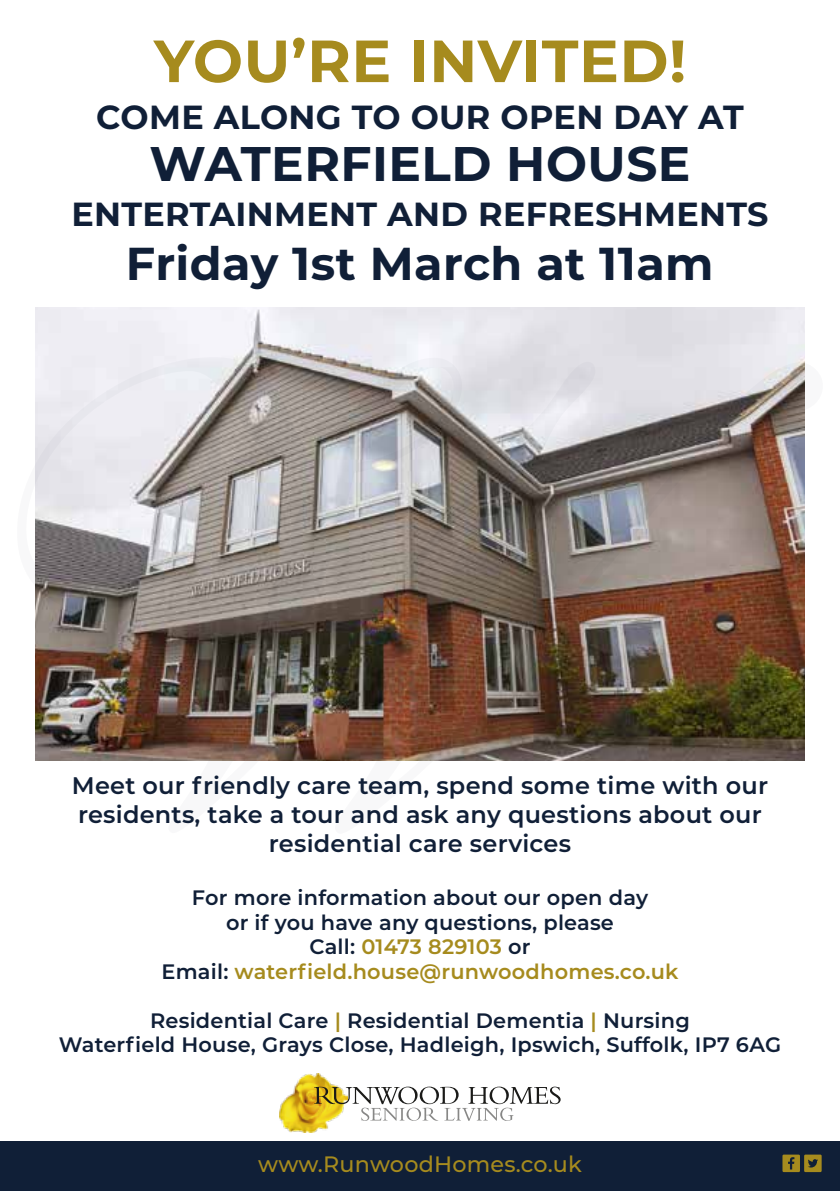
<style>
.page{position:relative;width:840px;height:1191px;background:#fff}
.page>*{position:absolute;margin:0;border:0;box-sizing:border-box;transform-origin:0 0}
.t1{font:700 59.4px "Montserrat";letter-spacing:.01em;color:#a68b1e}
.t2{font:700 48.6px "Montserrat";letter-spacing:.01em;color:#101f37}
.t3{font:700 46px "Montserrat";letter-spacing:.01em;color:#101f37}
.t4{font:700 33.4px "Montserrat";letter-spacing:.01em;color:#101f37}
.t5{font:600 24px/28.8px "Montserrat";letter-spacing:.01em;color:#101f37;text-align:center}
.t6{font:500 22.2px "Montserrat";letter-spacing:.01em;color:#a68b1e}
.t7{font:600 20.8px/24.6px "Montserrat";letter-spacing:.01em;color:#101f37;text-align:center}
.s1{color:#a68b1e}
</style>
<div class="page">
<div style="left:0;top:1141px;width:839px;height:50px;background:#101f37"></div>
<img style="left:279px;top:1073px;width:59px;height:59px">
<svg style="left:314px;top:1086px;width:246px;height:34px"></svg>
<svg style="left:782px;top:1154px;width:39px;height:18px"></svg>
<img style="left:36px;top:307px;width:767px;height:50px">
<img style="left:35px;top:357px;width:770px;height:404px">
<h1 class="t1" style="left:154px;top:18px;width:533px">YOU’RE INVITED!</h1>
<h3 class="t4" style="left:96px;top:93px;width:648px">COME ALONG TO OUR OPEN DAY AT</h3>
<h2 class="t2" style="left:149px;top:129px;width:542px">WATERFIELD HOUSE</h2>
<h3 class="t4" style="left:71px;top:190px;width:698px">ENTERTAINMENT AND REFRESHMENTS</h3>
<h3 class="t3" style="left:126px;top:231px;width:589px">Friday 1st March at 11am</h3>
<p class="t5" style="left:72px;top:770px;width:697px">Meet our friendly care team, spend some time with our residents, take a tour and ask any questions about our residential care services</p>
<p class="t7" style="left:161px;top:884px;width:518px">For more information about our open day<br>or if you have any questions, please<br>Call: <span class="s1">01473 829103</span> or<br>Email: <span class="s1">waterfield.house@runwoodhomes.co.uk</span></p>
<p class="t7" style="left:59px;top:1007px;width:723px">Residential Care <span class="s1">|</span> Residential Dementia <span class="s1">|</span> Nursing<br>Waterfield House, Grays Close, Hadleigh, Ipswich, Suffolk, IP7 6AG</p>
<p class="t6" style="left:258px;top:1149px;width:325px">www.RunwoodHomes.co.uk</p>
</div>
